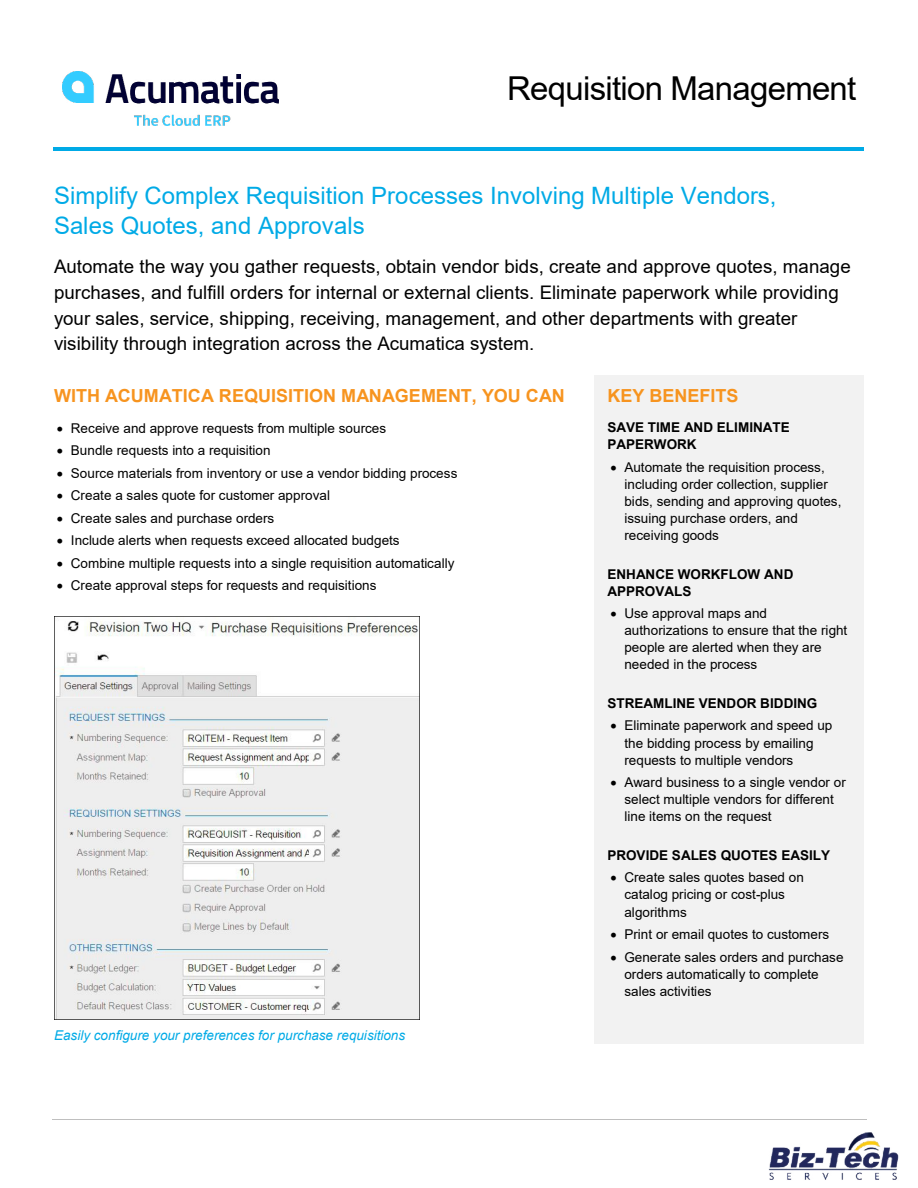
<style>
.page{position:relative;width:918px;height:1188px;background:#fff}
.page>*{position:absolute;margin:0;border:0;box-sizing:border-box;transform-origin:0 0}
.t1{font:33px "Arial";letter-spacing:-.02em;color:#000}
.t2{font:24px/30.5px "Arial";color:#00aae6}
.t3{font:18.75px/25.8px "Arial";color:#000}
.t4{font:700 18px "Arial";color:#f7941f}
.t5{font:13.5px/17.1px "Arial";letter-spacing:.005em;color:#000}
.t6{font:700 13.5px/17.1px "Arial";color:#000}
.t7{font:italic 13.5px "Arial";letter-spacing:.005em;color:#00aae6}
</style>
<div class="page">
<hr style="left:52px;top:1120px;width:814px;height:1px;background:#bfbfbf">
<hr style="left:53px;top:147px;width:285px;height:3px;background:#00aae6">
<hr style="left:340px;top:147px;width:524px;height:3px;background:#00aae6">
<div style="left:594px;top:376px;width:14px;height:668px;background:#f2f2f2"></div>
<div style="left:608px;top:376px;width:242px;height:668px;background:#f2f2f2"></div>
<div style="left:850px;top:376px;width:14px;height:668px;background:#f2f2f2"></div>
<img style="left:54px;top:616px;width:365px;height:404px">
<img style="left:62px;top:71px;width:216px;height:55px">
<img style="left:768px;top:1132px;width:131px;height:48px">
<h1 class="t1" style="left:507px;top:66px;width:351px">Requisition Management</h1>
<h2 class="t2" style="left:54px;top:180px;width:724px">Simplify Complex Requisition Processes Involving Multiple Vendors,<br>Sales Quotes, and Approvals</h2>
<p class="t3" style="left:54px;top:253px;width:798px">Automate the way you gather requests, obtain vendor bids, create and approve quotes, manage purchases, and fulfill orders for internal or external clients. Eliminate paperwork while providing your sales, service, shipping, receiving, management, and other departments with greater visibility through integration across the Acumatica system.</p>
<h3 class="t4" style="left:54px;top:383px;width:512px">WITH ACUMATICA REQUISITION MANAGEMENT, YOU CAN</h3>
<p class="t5" style="left:71px;top:417px;width:388px;line-height:22.5px">Receive and approve requests from multiple sources<br>Bundle requests into a requisition<br>Source materials from inventory or use a vendor bidding process Create a sales quote for customer approval<br>Create sales and purchase orders<br>Include alerts when requests exceed allocated budgets<br>Combine multiple requests into a single requisition automatically Create approval steps for requests and requisitions</p>
<h3 class="t4" style="left:608px;top:383px;width:132px">KEY BENEFITS</h3>
<p class="t6" style="left:608px;top:419px;width:184px">SAVE TIME AND ELIMINATE<br>PAPERWORK</p>
<p class="t5" style="left:624px;top:458px;width:219px">Automate the requisition process, including order collection, supplier bids, sending and approving quotes, issuing purchase orders, and receiving goods</p>
<p class="t6" style="left:608px;top:565px;width:187px">ENHANCE WORKFLOW AND<br>APPROVALS</p>
<p class="t5" style="left:624px;top:605px;width:224px">Use approval maps and authorizations to ensure that the right people are alerted when they are needed in the process</p>
<p class="t6" style="left:608px;top:695px;width:211px">STREAMLINE VENDOR BIDDING</p>
<p class="t5" style="left:624px;top:717px;width:210px">Eliminate paperwork and speed up the bidding process by emailing requests to multiple vendors</p>
<p class="t5" style="left:624px;top:774px;width:223px">Award business to a single vendor or select multiple vendors for different line items on the request</p>
<p class="t6" style="left:608px;top:847px;width:224px">PROVIDE SALES QUOTES EASILY</p>
<p class="t5" style="left:624px;top:869px;width:181px">Create sales quotes based on catalog pricing or cost-plus algorithms</p>
<p class="t5" style="left:624px;top:923px;width:221px;line-height:22.5px">Print or email quotes to customers<br>Generate sales orders and purchase</p>
<p class="t5" style="left:624px;top:965px;width:196px">orders automatically to complete sales activities</p>
<p class="t7" style="left:54px;top:1026px;width:353px">Easily configure your preferences for purchase requisitions</p>
</div>
